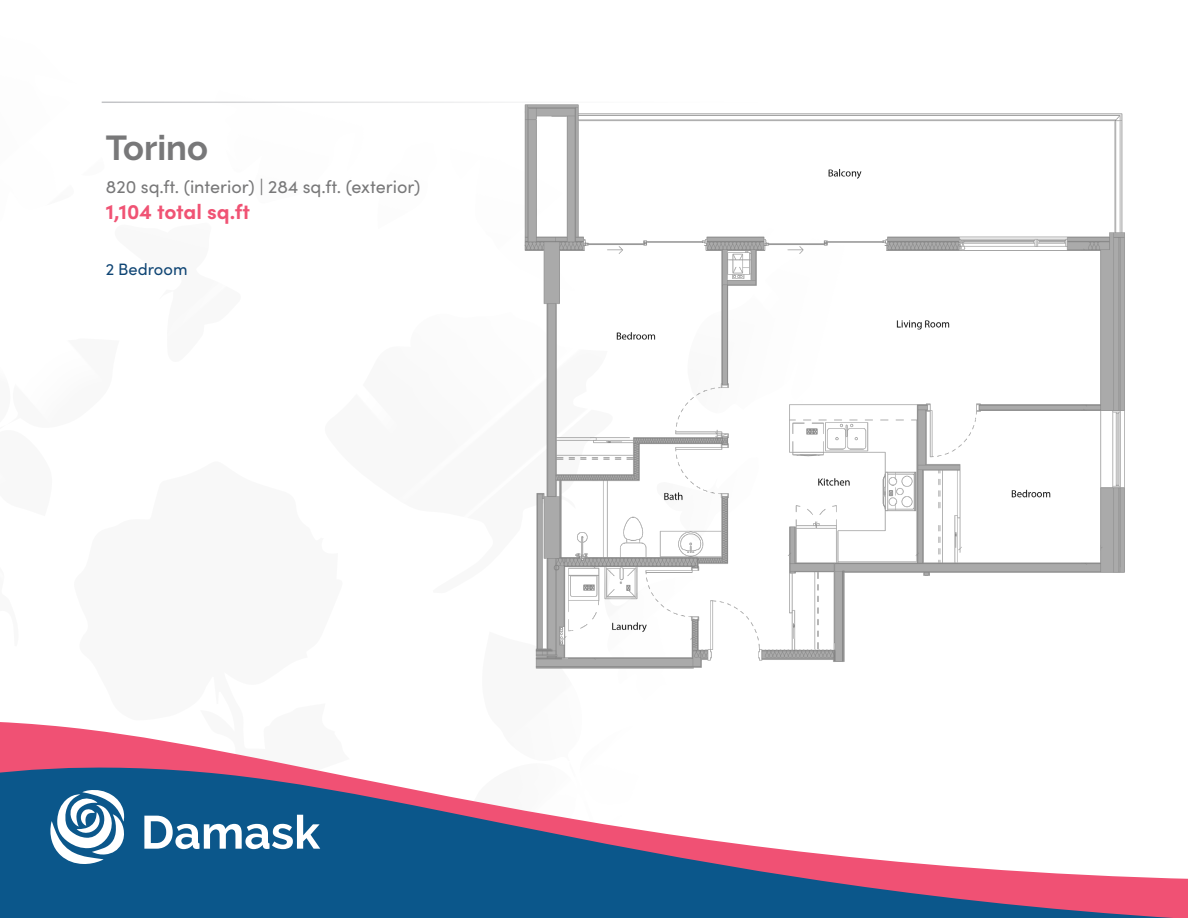
<style>
.page{position:relative;width:1188px;height:918px;background:#fff}
.page>*{position:absolute;margin:0;border:0;box-sizing:border-box;transform-origin:0 0}
.t1{font:700 34.5px "Raleway";color:#787879}
.t2{font:700 21px "Sofia Pro";color:#f05374}
.t3{font:18px "Sofia Pro";color:#787879}
.t4{font:16.5px "Sofia Pro";color:#0f4574}
</style>
<div class="page">
<svg style="left:0;top:722px;width:198px;height:25px;fill:#f05174"></svg>
<svg style="left:0;top:747px;width:1188px;height:171px"></svg>
<svg style="left:50px;top:789px;width:75px;height:75px"></svg>
<svg style="left:144px;top:815px;width:176px;height:34px"></svg>
<img style="left:524px;top:104px;width:601px;height:565px">
<hr style="left:102px;top:102px;width:680px;height:1px;background:#c2c3c6">
<p class="t1" style="left:106px;top:128px;width:104px">Torino</p>
<p class="t3" style="left:106px;top:174px;width:316px">820 sq.ft. (interior) | 284 sq.ft. (exterior)</p>
<p class="t2" style="left:106px;top:195px;width:146px">1,104 total sq.ft</p>
<p class="t4" style="left:106px;top:257px;width:83px">2 Bedroom</p>
</div>
